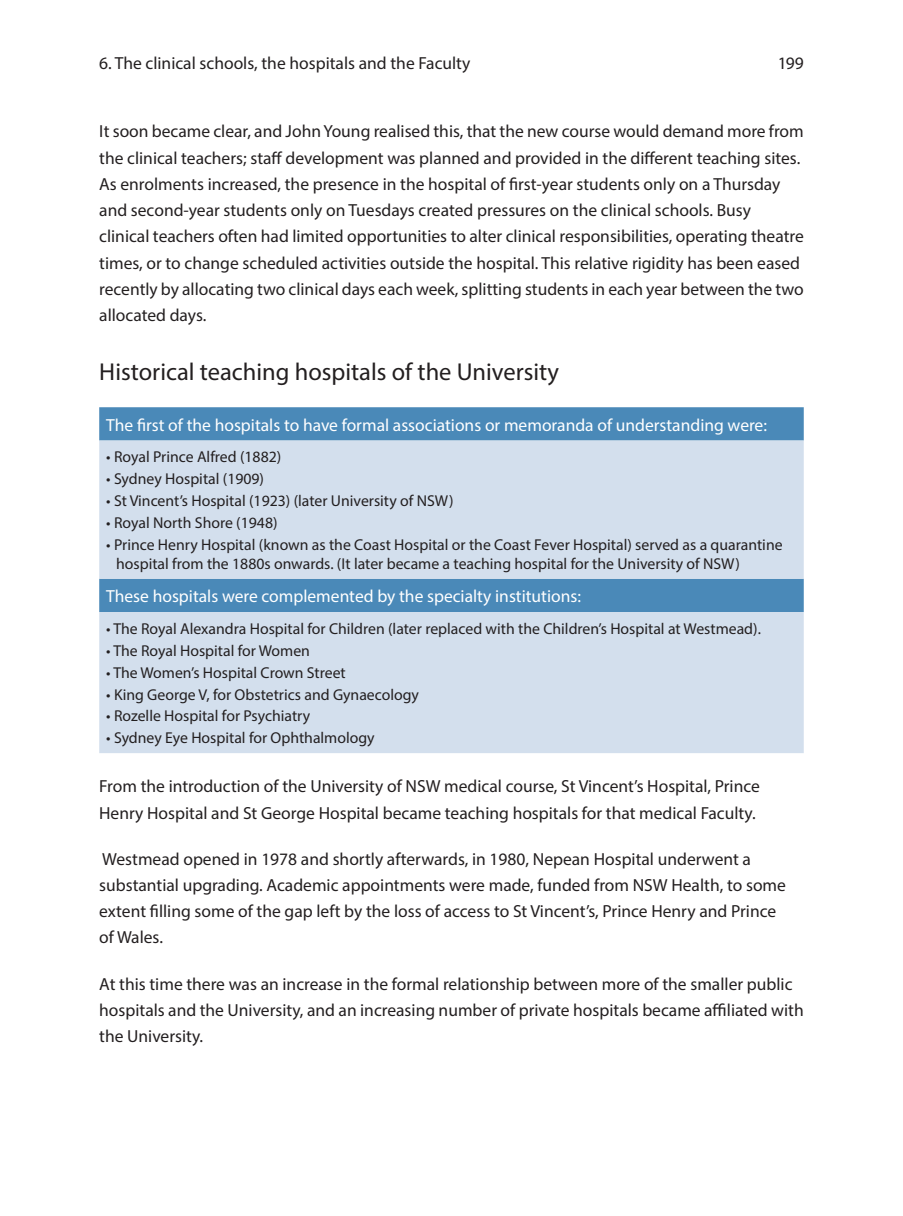
<style>
.page{position:relative;width:903px;height:1216px;background:#fff}
.page>*{position:absolute;margin:0;border:0;box-sizing:border-box;transform-origin:0 0}
.t1{font:24.5px "Myriad Pro";color:#231f20}
.t2{font:17.5px/26.2px "Myriad Pro";color:#231f20}
.t3{font:17.5px "Myriad Pro";color:#fff}
.t4{font:15.75px/18.9px "Myriad Pro";color:#231f20}
</style>
<div class="page">
<div style="left:99px;top:407px;width:705px;height:33px;background:#4a89b8"></div>
<svg style="left:99px;top:440px;width:705px;height:313px;background:#c4d5e7"></svg>
<p class="t2" style="left:99px;top:49px;width:373px">6. The clinical schools, the hospitals and the Faculty</p>
<p class="t2" style="left:778px;top:49px;width:27px">199</p>
<p class="t2" style="left:99px;top:118px;width:706px">It soon became clear, and John Young realised this, that the new course would demand more from the clinical teachers; staff development was planned and provided in the different teaching sites.<br>As enrolments increased, the presence in the hospital of first-year students only on a Thursday and second-year students only on Tuesdays created pressures on the clinical schools. Busy clinical teachers often had limited opportunities to alter clinical responsibilities, operating theatre times, or to change scheduled activities outside the hospital. This relative rigidity has been eased recently by allocating two clinical days each week, splitting students in each year between the two allocated days.</p>
<h1 class="t1" style="left:99px;top:357px;width:461px">Historical teaching hospitals of the University</h1>
<p class="t3" style="left:106px;top:414px;width:662px">The first of the hospitals to have formal associations or memoranda of understanding were:</p>
<p class="t4" style="left:106px;top:447px;width:177px">• Royal Prince Alfred (1882)</p>
<p class="t4" style="left:106px;top:469px;width:159px">• Sydney Hospital (1909)</p>
<p class="t4" style="left:106px;top:491px;width:349px">• St Vincent’s Hospital (1923) (later University of NSW)</p>
<p class="t4" style="left:106px;top:513px;width:173px">• Royal North Shore (1948)</p>
<p class="t4" style="left:116px;top:535px;width:668px;text-indent:-10px">• Prince Henry Hospital (known as the Coast Hospital or the Coast Fever Hospital) served as a quarantine hospital from the 1880s onwards. (It later became a teaching hospital for the University of NSW)</p>
<p class="t3" style="left:106px;top:585px;width:476px">These hospitals were complemented by the specialty institutions:</p>
<p class="t4" style="left:106px;top:619px;width:656px">• The Royal Alexandra Hospital for Children (later replaced with the Children’s Hospital at Westmead).</p>
<p class="t4" style="left:106px;top:640px;width:205px">• The Royal Hospital for Women</p>
<p class="t4" style="left:106px;top:662px;width:241px">• The Women’s Hospital Crown Street</p>
<p class="t4" style="left:106px;top:684px;width:314px">• King George V, for Obstetrics and Gynaecology</p>
<p class="t4" style="left:106px;top:706px;width:205px">• Rozelle Hospital for Psychiatry</p>
<p class="t4" style="left:106px;top:728px;width:270px">• Sydney Eye Hospital for Ophthalmology</p>
<p class="t2" style="left:99px;top:773px;width:662px">From the introduction of the University of NSW medical course, St Vincent’s Hospital, Prince<br>Henry Hospital and St George Hospital became teaching hospitals for that medical Faculty.</p>
<p class="t2" style="left:99px;top:845px;width:688px">Westmead opened in 1978 and shortly afterwards, in 1980, Nepean Hospital underwent a substantial upgrading. Academic appointments were made, funded from NSW Health, to some extent filling some of the gap left by the loss of access to St Vincent’s, Prince Henry and Prince of Wales.</p>
<p class="t2" style="left:99px;top:970px;width:706px">At this time there was an increase in the formal relationship between more of the smaller public hospitals and the University, and an increasing number of private hospitals became affiliated with the University.</p>
</div>
